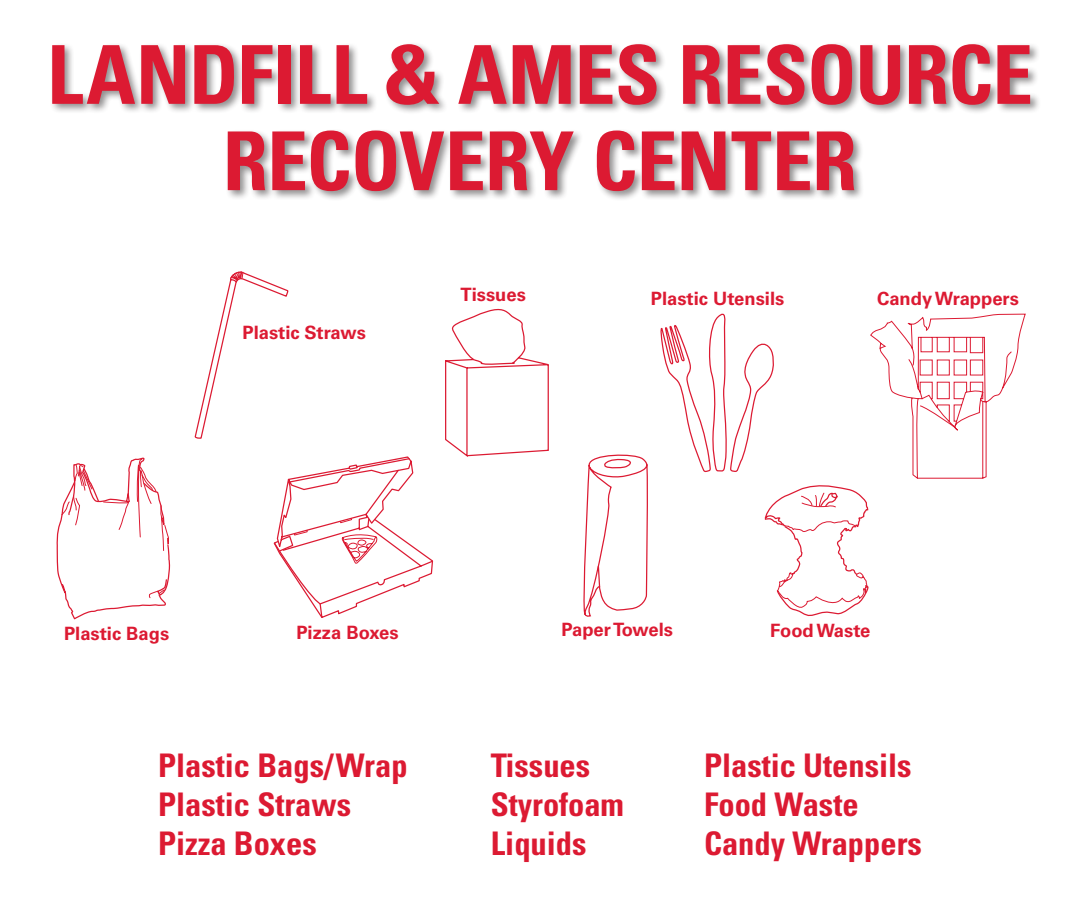
<style>
.page{position:relative;width:1080px;height:900px;background:#fff}
.page>*{position:absolute;margin:0;border:0;box-sizing:border-box;transform-origin:0 0}
.t1{font:700 condensed 81.25px/86.4px "Univers LT Std";letter-spacing:-.01em;color:#dc1a32;text-align:center}
.t2{font:700 condensed 32.5px "Univers LT Std";color:#dc1a32}
.t3{font:700 18.38px "Univers LT Std";color:#dc1a32}
</style>
<div class="page">
<svg style="left:273px;top:456px;width:161px;height:162px"></svg>
<svg style="left:445px;top:308px;width:104px;height:149px"></svg>
<svg style="left:194px;top:271px;width:95px;height:168px"></svg>
<svg style="left:56px;top:457px;width:115px;height:163px"></svg>
<svg style="left:583px;top:313px;width:443px;height:304px"></svg>
<div style="left:50px;top:42px;width:991px;height:160px;background:#231f20;opacity:.5"></div>
<p class="t1" style="left:47px;top:31px;width:987px">LANDFILL &amp; AMES RESOURCE<br>RECOVERY CENTER</p>
<p class="t3" style="left:242px;top:321px;width:125px">Plastic Straws</p>
<p class="t3" style="left:461px;top:284px;width:67px">Tissues</p>
<p class="t3" style="left:651px;top:288px;width:135px">Plastic Utensils</p>
<p class="t3" style="left:877px;top:288px;width:143px">Candy Wrappers</p>
<p class="t3" style="left:562px;top:619px;width:113px">Paper Towels</p>
<p class="t3" style="left:64px;top:623px;width:107px">Plastic Bags</p>
<p class="t3" style="left:770px;top:619px;width:102px">Food Waste</p>
<p class="t3" style="left:296px;top:622px;width:104px">Pizza Boxes</p>
<p class="t2" style="left:158px;top:746px;width:251px">Plastic Bags/Wrap</p>
<p class="t2" style="left:158px;top:785px;width:195px">Plastic Straws</p>
<p class="t2" style="left:158px;top:824px;width:160px">Pizza Boxes</p>
<p class="t2" style="left:491px;top:746px;width:101px">Tissues</p>
<p class="t2" style="left:491px;top:785px;width:135px">Styrofoam</p>
<p class="t2" style="left:491px;top:824px;width:97px">Liquids</p>
<p class="t2" style="left:704px;top:746px;width:209px">Plastic Utensils</p>
<p class="t2" style="left:704px;top:785px;width:156px">Food Waste</p>
<p class="t2" style="left:704px;top:824px;width:219px">Candy Wrappers</p>
</div>
